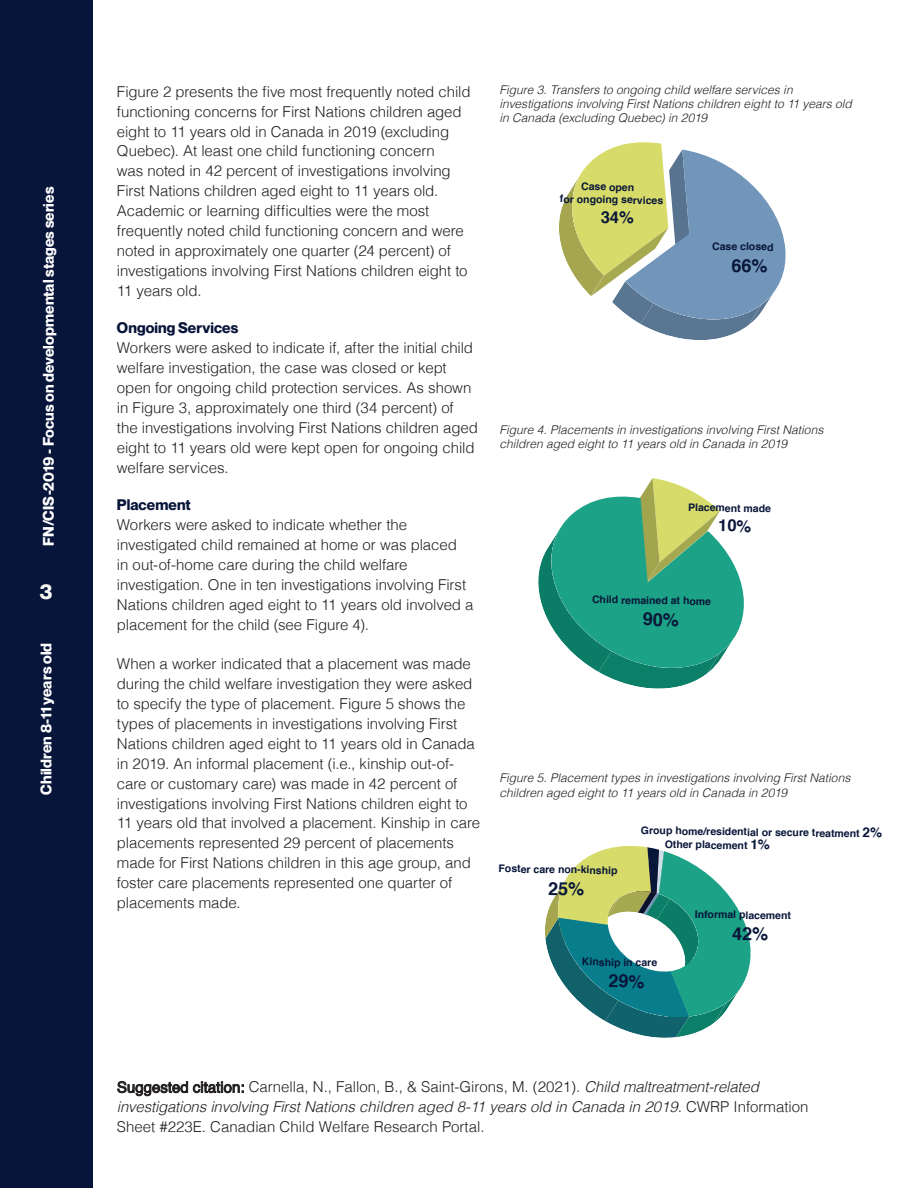
<style>
.page{position:relative;width:918px;height:1188px;background:#fff}
.page>*{position:absolute;margin:0;border:0;box-sizing:border-box;transform-origin:0 0}
.t1{font:700 21px "Neue Montreal";color:#f5f8f0}
.t2{font:300 15px/20px "Helvetica";letter-spacing:-.005em;color:#231f20}
.t3{font:700 15px "Neue Montreal";letter-spacing:.005em;color:#fff}
.t4{font:700 15px "Neue Montreal";letter-spacing:.01em;color:#08153a}
.t5{font:italic 300 12px/14.4px "Helvetica";color:#231f20}
.t6{font:700 10.5px/12.6px "Helvetica";color:#081639}
.s1{font-size:13.5px}
.s2{font-weight:400}
.s3{font-style:italic}
</style>
<div class="page">
<div style="left:0;top:0;width:93px;height:1188px;background:#08153a"></div>
<svg style="left:538px;top:478px;width:206px;height:211px"></svg>
<svg style="left:545px;top:846px;width:206px;height:192px"></svg>
<svg style="left:559px;top:142px;width:227px;height:198px"></svg>
<p class="t3" style="left:39px;top:546px;width:361px;rotate:-90deg">FN/CIS-2019 - Focus on developmental stages series</p>
<h1 class="t1" style="left:40px;top:578px;width:14px">3</h1>
<p class="t3" style="left:37px;top:795px;width:153px;rotate:-90deg">Children 8-11 years old</p>
<p class="t2" style="left:117px;top:80px;width:355px">Figure 2 presents the five most frequently noted child functioning concerns for First Nations children aged eight to 11 years old in Canada in 2019 (excluding Quebec). At least one child functioning concern<br>was noted in 42 percent of investigations involving First Nations children aged eight to 11 years old.<br>Academic or learning difficulties were the most frequently noted child functioning concern and were noted in approximately one quarter (24 percent) of investigations involving First Nations children eight to 11 years old.</p>
<p class="t4" style="left:117px;top:319px;width:123px">Ongoing Services</p>
<p class="t2" style="left:117px;top:337px;width:363px">Workers were asked to indicate if, after the initial child welfare investigation, the case was closed or kept open for ongoing child protection services. As shown in Figure 3, approximately one third (34 percent) of the investigations involving First Nations children aged eight to 11 years old were kept open for ongoing child welfare services.</p>
<p class="t4" style="left:117px;top:496px;width:75px">Placement</p>
<p class="t2" style="left:117px;top:514px;width:358px">Workers were asked to indicate whether the investigated child remained at home or was placed<br>in out-of-home care during the child welfare investigation. One in ten investigations involving First Nations children aged eight to 11 years old involved a placement for the child (see Figure 4).</p>
<p class="t2" style="left:117px;top:653px;width:365px">When a worker indicated that a placement was made during the child welfare investigation they were asked to specify the type of placement. Figure 5 shows the types of placements in investigations involving First Nations children aged eight to 11 years old in Canada in 2019. An informal placement (i.e., kinship out-of&shy;care or customary care) was made in 42 percent of investigations involving First Nations children eight to 11 years old that involved a placement. Kinship in care placements represented 29 percent of placements made for First Nations children in this age group, and foster care placements represented one quarter of placements made.</p>
<p class="t5" style="left:499px;top:81px;width:354px">Figure 3. Transfers to ongoing child welfare services in investigations involving First Nations children eight to 11 years old in Canada (excluding Quebec) in 2019</p>
<p class="t6" style="left:560px;top:180px;width:105px;text-indent:21px;rotate:1deg">Case open<br>for ongoing services</p>
<p class="t6" style="left:712px;top:240px;width:63px;rotate:1deg">Case closed</p>
<p class="t5" style="left:499px;top:422px;width:325px">Figure 4. Placements in investigations involving First Nations children aged eight to 11 years old in Canada in 2019</p>
<p class="t6" style="left:688px;top:501px;width:84px;rotate:1deg">Placement made</p>
<p class="t6" style="left:592px;top:593px;width:121px;rotate:1deg">Child remained at home</p>
<p class="t5" style="left:499px;top:770px;width:352px">Figure 5. Placement types in investigations involving First Nations children aged eight to 11 years old in Canada in 2019</p>
<p class="t6" style="left:499px;top:862px;width:121px;rotate:1deg">Foster care non-kinship</p>
<p class="t6" style="left:641px;top:824px;width:243px;rotate:1deg">Group home/residential or secure treatment <span class="s1">2%</span></p>
<p class="t6" style="left:665px;top:838px;width:107px;rotate:1deg">Other placement <span class="s1">1%</span></p>
<p class="t6" style="left:695px;top:908px;width:98px;rotate:1deg">Informal placement</p>
<p class="t6" style="left:582px;top:955px;width:77px;rotate:1deg">Kinship in care</p>
<p class="t2" style="left:117px;top:1076px;width:693px"><span class="s2">Suggested citation:</span> Carnella, N., Fallon, B., &amp; Saint-Girons, M. (2021). <span class="s3">Child maltreatment-related investigations involving First Nations children aged 8-11 years old in Canada in 2019.</span> CWRP Information<br>Sheet #223E. Canadian Child Welfare Research Portal.</p>
</div>
